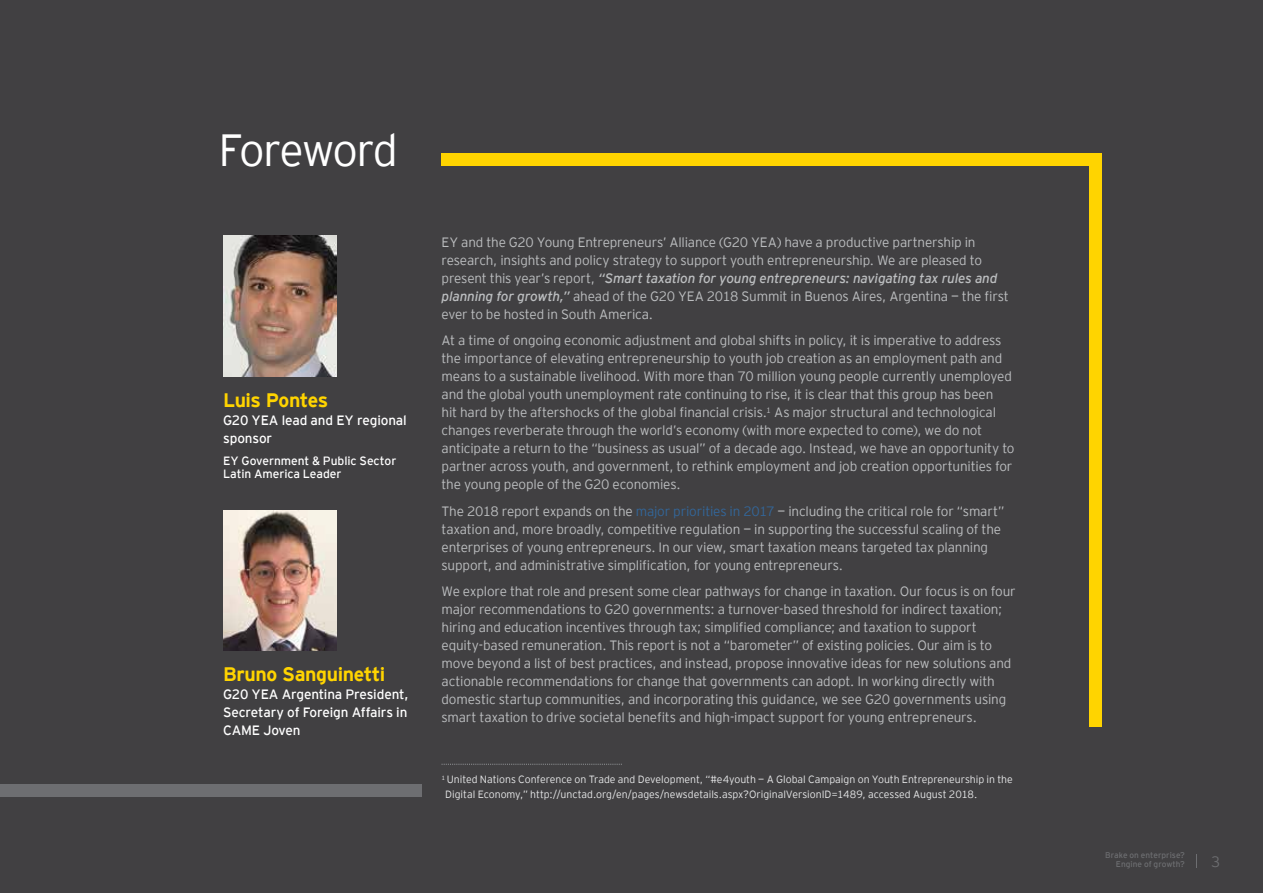
<style>
.page{position:relative;width:1263px;height:893px;background:#414042}
.page>*{position:absolute;margin:0;border:0;box-sizing:border-box;transform-origin:0 0}
.t1{font:300 45px "EY Interstate";letter-spacing:-.045em;color:#fff}
.t2{font:700 19.5px "EY Interstate";letter-spacing:-.025em;color:#ffd400}
.t3{font:300 15px "EY Interstate";color:#6d6e71}
.t4{font:300 13.5px/18px "EY Interstate";letter-spacing:-.01em;color:#bcbec0}
.t5{font:13.5px/18px "EY Interstate";letter-spacing:-.01em;color:#fff}
.t6{font:12px/13.5px "EY Interstate";letter-spacing:-.005em;color:#fff}
.t7{font:300 10.5px/15px "EY Interstate";color:#e6e7e8}
.t8{font:8.25px/9px "EY Interstate";letter-spacing:.005em;color:#6d6e71;text-align:right}
.s1{font-style:italic}
.s2{color:#369}
</style>
<div class="page">
<svg style="left:1196px;top:854px;width:1px;height:13px"></svg>
<div style="left:441px;top:154px;width:660px;height:12px;background:#ffd400"></div>
<div style="left:1089px;top:154px;width:12px;height:573px;background:#ffd400"></div>
<div style="left:0;top:785px;width:422px;height:12px;background:#6d6e71"></div>
<svg style="left:441px;top:764px;width:181px;height:1px"></svg>
<img style="left:223px;top:236px;width:113px;height:140px">
<img style="left:223px;top:510px;width:113px;height:141px">
<h1 class="t1" style="left:219px;top:118px;width:181px">Foreword</h1>
<h2 class="t2" style="left:223px;top:386px;width:106px">Luis Pontes</h2>
<p class="t5" style="left:223px;top:410px;width:185px">G20 YEA lead and EY regional sponsor</p>
<p class="t6" style="left:223px;top:453px;width:175px">EY Government &amp; Public Sector<br>Latin America Leader</p>
<h2 class="t2" style="left:223px;top:660px;width:164px">Bruno Sanguinetti</h2>
<p class="t5" style="left:223px;top:684px;width:187px;text-align:justify">G20 YEA Argentina President, Secretary of Foreign Affairs in CAME Joven</p>
<p class="t4" style="left:441px;top:232px;width:569px">EY and the G20 Young Entrepreneurs’ Alliance (G20 YEA) have a productive partnership in research, insights and policy strategy to support youth entrepreneurship. We are pleased to present this year’s report, <span class="s1">“Smart taxation for young entrepreneurs: navigating tax rules and planning for growth,”</span> ahead of the G20 YEA 2018 Summit in Buenos Aires, Argentina — the first ever to be hosted in South America.</p>
<p class="t4" style="left:441px;top:331px;width:575px">At a time of ongoing economic adjustment and global shifts in policy, it is imperative to address the importance of elevating entrepreneurship to youth job creation as an employment path and means to a sustainable livelihood. With more than 70 million young people currently unemployed and the global youth unemployment rate continuing to rise, it is clear that this group has been<br>hit hard by the aftershocks of the global financial crisis.<sup>1</sup> As major structural and technological changes reverberate through the world’s economy (with more expected to come), we do not anticipate a return to the “business as usual” of a decade ago. Instead, we have an opportunity to partner across youth, and government, to rethink employment and job creation opportunities for the young people of the G20 economies.</p>
<p class="t4" style="left:442px;top:501px;width:564px">The 2018 report expands on the <span class="s2">major priorities in 2017</span> — including the critical role for “smart” taxation and, more broadly, competitive regulation — in supporting the successful scaling of the enterprises of young entrepreneurs. In our view, smart taxation means targeted tax planning support, and administrative simplification, for young entrepreneurs.</p>
<p class="t4" style="left:442px;top:582px;width:576px">We explore that role and present some clear pathways for change in taxation. Our focus is on four major recommendations to G20 governments: a turnover-based threshold for indirect taxation; hiring and education incentives through tax; simplified compliance; and taxation to support equity-based remuneration. This report is not a “barometer” of existing policies. Our aim is to move beyond a list of best practices, and instead, propose innovative ideas for new solutions and actionable recommendations for change that governments can adopt. In working directly with domestic startup communities, and incorporating this guidance, we see G20 governments using smart taxation to drive societal benefits and high-impact support for young entrepreneurs.</p>
<p class="t7" style="left:445px;top:771px;width:569px;text-indent:-4px"><sup>1</sup> United Nations Conference on Trade and Development, “#e4youth — A Global Campaign on Youth Entrepreneurship in the<br>Digital Economy,” http://unctad.org/en/pages/newsdetails.aspx?OriginalVersionID=1489, accessed August 2018.</p>
<p class="t8" style="left:1105px;top:850px;width:81px">Brake on enterprise?<br>Engine of growth?</p>
<p class="t3" style="left:1211px;top:851px;width:11px">3</p>
</div>
